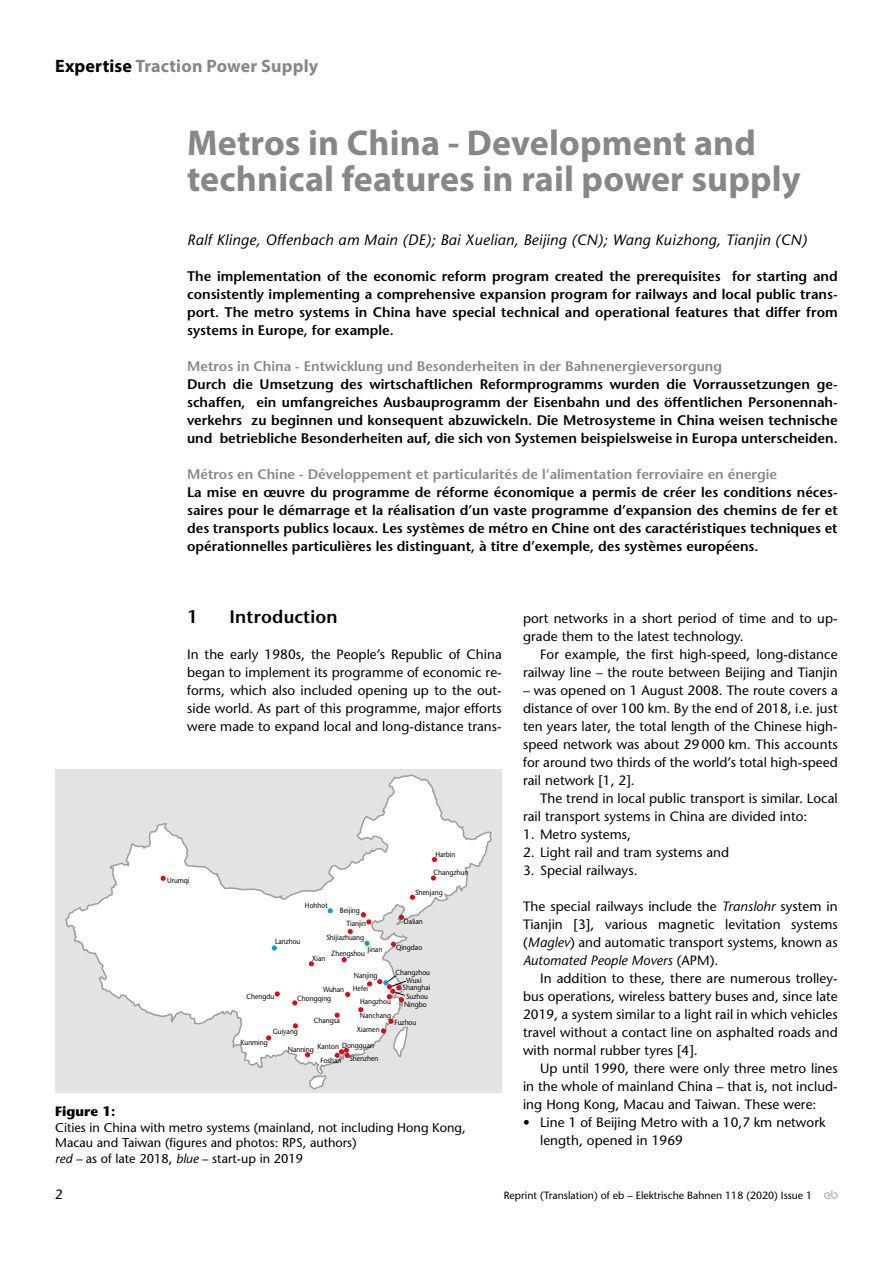
<style>
.page{position:relative;width:893px;height:1263px;background:#fff}
.page>*{position:absolute;margin:0;border:0;box-sizing:border-box;transform-origin:0 0}
.t1{font:700 36px/36px "Myriad Pro";letter-spacing:.005em;color:#878787}
.t2{font:700 18px "Myriad Pro";letter-spacing:.01em;color:#878787}
.t3{font:600 18px "Stone Sans Std";letter-spacing:.01em;color:#000}
.t4{font:italic 500 15px "Stone Sans Std";letter-spacing:.02em;color:#000}
.t5{font:600 13.8px/18px "Stone Sans Std";color:#000}
.t6{font:500 13.5px/18px "Stone Sans Std";letter-spacing:.005em;color:#000;text-align:justify}
.t7{font:italic 500 13.5px "Stone Sans Std";letter-spacing:.005em;color:#000}
.t8{font:700 13.5px "Stone Sans Std";color:#000}
.t9{font:500 12.75px/15.5px "Stone Sans Std";color:#000}
.t10{font:500 10.5px "Stone Sans Std";color:#000}
.t11{font:500 7.5px/9.4px "Stone Sans Std";color:#000;text-align:center;scale:.9 1}
.s1{color:#000}
.s2{color:#878787}
.s3{font-style:italic}
.s4{font-style:normal}
</style>
<div class="page">
<svg style="left:824px;top:1190px;width:14px;height:9px"></svg>
<div style="left:55px;top:770px;width:447px;height:323px;background:#e3e3e3"></div>
<svg style="left:65px;top:774px;width:427px;height:300px"></svg>
<svg style="left:309px;top:1074px;width:18px;height:16px"></svg>
<svg style="left:348px;top:929px;width:5px;height:5px"></svg>
<svg style="left:410px;top:895px;width:5px;height:5px"></svg>
<svg style="left:431px;top:875px;width:5px;height:5px"></svg>
<svg style="left:432px;top:857px;width:5px;height:5px"></svg>
<svg style="left:399px;top:915px;width:5px;height:5px"></svg>
<svg style="left:361px;top:912px;width:10px;height:12px"></svg>
<svg style="left:292px;top:1000px;width:5px;height:5px"></svg>
<svg style="left:305px;top:1052px;width:5px;height:5px"></svg>
<svg style="left:275px;top:991px;width:5px;height:5px"></svg>
<svg style="left:266px;top:1035px;width:5px;height:5px"></svg>
<svg style="left:293px;top:1023px;width:5px;height:5px"></svg>
<svg style="left:309px;top:961px;width:5px;height:5px"></svg>
<svg style="left:342px;top:957px;width:5px;height:5px"></svg>
<svg style="left:161px;top:876px;width:5px;height:5px"></svg>
<svg style="left:345px;top:992px;width:5px;height:5px"></svg>
<svg style="left:335px;top:1013px;width:5px;height:5px"></svg>
<svg style="left:335px;top:1048px;width:15px;height:10px"></svg>
<svg style="left:391px;top:942px;width:5px;height:5px"></svg>
<svg style="left:328px;top:908px;width:5px;height:5px"></svg>
<svg style="left:272px;top:945px;width:5px;height:5px"></svg>
<svg style="left:364px;top:941px;width:6px;height:5px"></svg>
<svg style="left:358px;top:975px;width:50px;height:85px"></svg>
<p class="t2" style="left:55px;top:54px;width:264px"><span class="s1">Expertise</span> Traction Power Supply</p>
<p class="t1" style="left:187px;top:123px;width:615px">Metros in China - Development and technical features in rail power supply</p>
<p class="t4" style="left:187px;top:230px;width:621px">Ralf Klinge, Offenbach am Main (DE); Bai Xuelian, Beijing (CN); Wang Kuizhong, Tianjin (CN)</p>
<p class="t5" style="left:187px;top:267px;width:652px;text-align:justify">The implementation of the economic reform program created the prerequisites for starting and consistently implementing a comprehensive expansion program for railways and local public trans&shy;port. The metro systems in China have special technical and operational features that differ from systems in Europe, for example.</p>
<p class="t5" style="left:187px;top:357px;width:652px"><span class="s2">Metros in China - Entwicklung und Besonderheiten in der Bahnenergieversorgung<br></span>Durch die Umsetzung des wirtschaftlichen Reformprogramms wurden die Vorraussetzungen ge&shy;schaffen, ein umfangreiches Ausbauprogramm der Eisenbahn und des öffentlichen Personennah&shy;verkehrs zu beginnen und konsequent abzuwickeln. Die Metrosysteme in China weisen technische und betriebliche Besonderheiten auf, die sich von Systemen beispielsweise in Europa unterscheiden.</p>
<p class="t5" style="left:187px;top:465px;width:652px"><span class="s2">Métros en Chine - Développement et particularités de l‘alimentation ferroviaire en énergie<br></span>La mise en œuvre du programme de réforme économique a permis de créer les conditions néces&shy;saires pour le démarrage et la réalisation d’un vaste programme d’expansion des chemins de fer et des transports publics locaux. Les systèmes de métro en Chine ont des caractéristiques techniques et opérationnelles particulières les distinguant, à titre d’exemple, des systèmes européens.</p>
<p class="t3" style="left:187px;top:606px;width:12px">1</p>
<p class="t3" style="left:230px;top:606px;width:110px">Introduction</p>
<p class="t6" style="left:187px;top:645px;width:316px">In the early 1980s, the People’s Republic of China began to implement its programme of economic re&shy;forms, which also included opening up to the out&shy;side world. As part of this programme, major efforts were made to expand local and long-distance trans-</p>
<p class="t11" style="left:167px;top:876px;width:27px">Urumqi</p>
<p class="t11" style="left:435px;top:850px;width:24px">Harbin</p>
<p class="t11" style="left:434px;top:868px;width:40px">Changzhun</p>
<p class="t11" style="left:415px;top:887px;width:32px">Shenjang</p>
<p class="t11" style="left:305px;top:901px;width:27px">Hohhot</p>
<p class="t11" style="left:326px;top:916px;width:46px;line-height:14.4px;text-align:right">Tianjin<br>Shijiazhuang</p>
<p class="t11" style="left:331px;top:948px;width:39px">Zhengshou</p>
<p class="t11" style="left:368px;top:945px;width:18px">Jinan</p>
<p class="t11" style="left:340px;top:905px;width:24px">Beijing</p>
<p class="t11" style="left:404px;top:917px;width:22px">Dalian</p>
<p class="t11" style="left:275px;top:937px;width:30px">Lanzhou</p>
<p class="t11" style="left:396px;top:943px;width:31px">Qingdao</p>
<p class="t11" style="left:403px;top:982px;width:32px">Shanghai<br>Suzhou</p>
<p class="t11" style="left:312px;top:953px;width:16px">Xian</p>
<p class="t11" style="left:395px;top:968px;width:40px">Changzhou</p>
<p class="t11" style="left:354px;top:971px;width:28px">Nanjing</p>
<p class="t11" style="left:407px;top:976px;width:18px">Wuxi</p>
<p class="t11" style="left:353px;top:983px;width:18px">Hefei</p>
<p class="t11" style="left:323px;top:985px;width:25px">Wuhan</p>
<p class="t11" style="left:246px;top:991px;width:32px">Chengdu</p>
<p class="t11" style="left:240px;top:1038px;width:32px">Kunming</p>
<p class="t11" style="left:297px;top:994px;width:39px">Chongqing</p>
<p class="t11" style="left:360px;top:996px;width:36px">Hangzhou</p>
<p class="t11" style="left:404px;top:1000px;width:27px">Ningbo</p>
<p class="t11" style="left:360px;top:1011px;width:36px">Nanchang</p>
<p class="t11" style="left:314px;top:1015px;width:30px">Changsa</p>
<p class="t11" style="left:395px;top:1018px;width:26px">Fuzhou</p>
<p class="t11" style="left:357px;top:1024px;width:27px">Xiamen</p>
<p class="t11" style="left:349px;top:1053px;width:34px">Shenzhen</p>
<p class="t11" style="left:273px;top:1026px;width:29px">Guiyang</p>
<p class="t11" style="left:342px;top:1040px;width:37px">Dongguan</p>
<p class="t11" style="left:320px;top:1044px;width:25px;line-height:10.8px;text-align:left;text-indent:-33px">Nanning Kanton<br>Foshan</p>
<p class="t8" style="left:55px;top:1103px;width:61px">Figure 1:</p>
<p class="t9" style="left:55px;top:1120px;width:412px">Cities in China with metro systems (mainland, not including Hong Kong,<br>Macau and Taiwan (figures and photos: RPS, authors)<br><span class="s3">red –</span> as of late 2018, <span class="s3">blue</span> – start-up in 2019</p>
<p class="t6" style="left:523px;top:609px;width:316px">port networks in a short period of time and to up-</p>
<p class="t6" style="left:523px;top:627px;width:222px">grade them to the latest technology.</p>
<p class="t6" style="left:540px;top:645px;width:299px">For example, the first high-speed, long-distance</p>
<p class="t6" style="left:523px;top:663px;width:316px">railway line – the route between Beijing and Tianjin</p>
<p class="t6" style="left:523px;top:681px;width:316px">– was opened on 1 August 2008. The route covers a</p>
<p class="t6" style="left:523px;top:699px;width:316px">distance of over 100 km. By the end of 2018, i.e. just</p>
<p class="t6" style="left:523px;top:717px;width:316px">ten years later, the total length of the Chinese high-</p>
<p class="t6" style="left:523px;top:735px;width:316px">speed network was about 29000 km. This accounts</p>
<p class="t6" style="left:523px;top:753px;width:316px">for around two thirds of the world’s total high-speed</p>
<p class="t6" style="left:523px;top:771px;width:113px">rail network [1, 2].</p>
<p class="t6" style="left:540px;top:789px;width:299px">The trend in local public transport is similar. Local</p>
<p class="t6" style="left:523px;top:807px;width:286px">rail transport systems in China are divided into:</p>
<p class="t6" style="left:523px;top:825px;width:110px">1. Metro systems,</p>
<p class="t6" style="left:523px;top:843px;width:208px">2. Light rail and tram systems and</p>
<p class="t6" style="left:523px;top:861px;width:116px">3. Special railways.</p>
<p class="t6" style="left:523px;top:897px;width:316px">The special railways include the <span class="s3">Translohr</span> system in</p>
<p class="t6" style="left:523px;top:915px;width:316px">Tianjin [3], various magnetic levitation systems</p>
<p class="t6" style="left:523px;top:933px;width:316px">(<span class="s3">Maglev</span>) and automatic transport systems, known as</p>
<p class="t7" style="left:523px;top:952px;width:197px">Automated People Movers <span class="s4">(APM).</span></p>
<p class="t6" style="left:540px;top:969px;width:299px">In addition to these, there are numerous trolley-</p>
<p class="t6" style="left:523px;top:987px;width:316px">bus operations, wireless battery buses and, since late</p>
<p class="t6" style="left:523px;top:1005px;width:316px">2019, a system similar to a light rail in which vehicles</p>
<p class="t6" style="left:523px;top:1023px;width:316px">travel without a contact line on asphalted roads and</p>
<p class="t6" style="left:523px;top:1041px;width:176px">with normal rubber tyres [4].</p>
<p class="t6" style="left:540px;top:1059px;width:299px">Up until 1990, there were only three metro lines</p>
<p class="t6" style="left:523px;top:1077px;width:316px">in the whole of mainland China – that is, not includ-</p>
<p class="t6" style="left:523px;top:1095px;width:295px">ing Hong Kong, Macau and Taiwan. These were:</p>
<p class="t6" style="left:540px;top:1113px;width:287px;text-indent:-17px">• Line 1 of Beijing Metro with a 10,7 km network length, opened in 1969</p>
<p class="t6" style="left:55px;top:1185px;width:9px">2</p>
<p class="t10" style="left:504px;top:1189px;width:310px">Reprint (Translation) of eb – Elektrische Bahnen 118 (2020) Issue 1</p>
</div>
